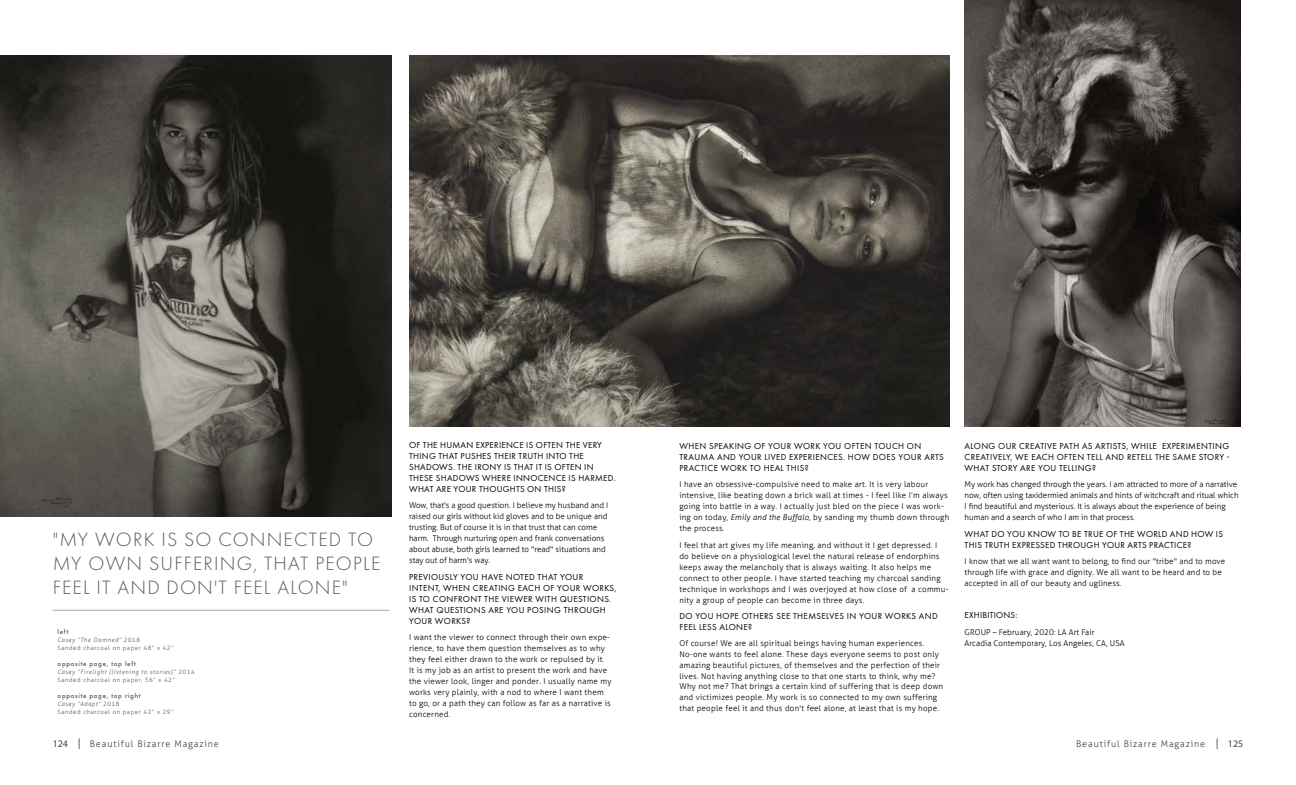
<style>
.page{position:relative;width:1296px;height:785px;background:#fff}
.page>*{position:absolute;margin:0;border:0;box-sizing:border-box;transform-origin:0 0}
.t1{font:300 20px/24px "Futura PT";letter-spacing:.06em;color:#58595b}
.t2{font:9px/11px "Futura PT";letter-spacing:.03em;color:#000}
.t3{font:300 9px "Aller";letter-spacing:.1em;color:#414042}
.t4{font:300 8px/11px "Aller";letter-spacing:.03em;color:#000}
.t5{font:300 8px/11px "Aller";color:#000}
.t6{font:300 8px/11.5px "Aller";letter-spacing:.01em;color:#000}
.t7{font:500 7px "Futura PT";letter-spacing:.1em;color:#58595b}
.t8{font:300 6px/8px "Aller";letter-spacing:.1em;color:#58595b}
.t9{font:italic 300 6px/8px "Aller";letter-spacing:.1em;color:#58595b}
.s1{font-style:italic}
.s2{font-style:normal}
.s3{font-family:"Myriad Pro";font-weight:400;font-size:10px}
.s4{font-size:11px}
</style>
<div class="page">
<img style="left:964px;top:0;width:277px;height:426px">
<img style="left:0;top:56px;width:392px;height:460px">
<img style="left:409px;top:56px;width:541px;height:370px">
<hr style="left:53px;top:610px;width:336px;height:1px;background:#a7a9ac">
<h1 class="t1" style="left:53px;top:528px;width:329px">"MY WORK IS SO CONNECTED TO<br>MY OWN SUFFERING, THAT PEOPLE<br>FEEL IT AND DON'T FEEL ALONE"</h1>
<p class="t7" style="left:58px;top:628px;width:12px">left</p>
<p class="t8" style="left:58px;top:636px;width:117px"><span class="s1">Casey “The Damned”</span> 2018<br>Sanded charcoal on paper 48” x 42”</p>
<p class="t7" style="left:58px;top:660px;width:80px">opposite page, top left</p>
<p class="t9" style="left:58px;top:668px;width:139px">Casey “Firelight (listening to stories)” <span class="s2">2014<br>Sanded charcoal on paper, 36” x 42”</span></p>
<p class="t7" style="left:58px;top:692px;width:84px">opposite page, top right</p>
<p class="t8" style="left:58px;top:700px;width:117px"><span class="s1">Casey “Adapt”</span> 2018<br>Sanded charcoal on paper 42” x 29”</p>
<p class="t2" style="left:409px;top:439px;width:208px">OF THE HUMAN EXPERIENCE IS OFTEN THE VERY THING THAT PUSHES THEIR TRUTH INTO THE SHADOWS. THE IRONY IS THAT IT IS OFTEN IN THESE SHADOWS WHERE INNOCENCE IS HARMED.<br>WHAT ARE YOUR THOUGHTS ON THIS?</p>
<p class="t5" style="left:409px;top:500px;width:201px">Wow, that's a good question. I believe my husband and I raised our girls without kid gloves and to be unique and trusting. But of course it is in that trust that can come harm. Through nurturing open and frank conversations about abuse, both girls learned to "read" situations and stay out of harm's way.</p>
<p class="t2" style="left:409px;top:571px;width:209px">PREVIOUSLY YOU HAVE NOTED THAT YOUR INTENT, WHEN CREATING EACH OF YOUR WORKS, IS TO CONFRONT THE VIEWER WITH QUESTIONS.<br>WHAT QUESTIONS ARE YOU POSING THROUGH YOUR WORKS?</p>
<p class="t4" style="left:409px;top:632px;width:204px">I want the viewer to connect through their own expe&shy;rience, to have them question themselves as to why they feel either drawn to the work or repulsed by it.<br>It is my job as an artist to present the work and have the viewer look, linger and ponder. I usually name my works very plainly, with a nod to where I want them to go, or a path they can follow as far as a narrative is concerned.</p>
<p class="t2" style="left:679px;top:440px;width:266px">WHEN SPEAKING OF YOUR WORK YOU OFTEN TOUCH ON<br>TRAUMA AND YOUR LIVED EXPERIENCES. HOW DOES YOUR ARTS<br>PRACTICE WORK TO HEAL THIS?</p>
<p class="t4" style="left:679px;top:479px;width:271px">I have an obsessive-compulsive need to make art. It is very labour intensive, like beating down a brick wall at times - I feel like I’m always going into battle in a way. I actually just bled on the piece I was work&shy;ing on today, <span class="s1">Emily and the Buffalo,</span> by sanding my thumb down through the process.</p>
<p class="t4" style="left:679px;top:539px;width:271px">I feel that art gives my life meaning, and without it I get depressed. I do believe on a physiological level the natural release of endorphins keeps away the melancholy that is always waiting. It also helps me connect to other people. I have started teaching my charcoal sanding technique in workshops and I was overjoyed at how close of a commu&shy;nity a group of people can become in three days.</p>
<p class="t2" style="left:679px;top:610px;width:260px">DO YOU HOPE OTHERS SEE THEMSELVES IN YOUR WORKS AND<br>FEEL LESS ALONE?</p>
<p class="t4" style="left:679px;top:638px;width:265px">Of course! We are all spiritual beings having human experiences.<br>No-one wants to feel alone. These days everyone seems to post only amazing beautiful pictures, of themselves and the perfection of their lives. Not having anything close to that one starts to think, why me?<br>Why not me? That brings a certain kind of suffering that is deep down and victimizes people. My work is so connected to my own suffering that people feel it and thus don't feel alone, at least that is my hope.</p>
<p class="t2" style="left:965px;top:440px;width:267px;text-align:justify">ALONG OUR CREATIVE PATH AS ARTISTS, WHILE EXPERIMENTING CREATIVELY, WE EACH OFTEN TELL AND RETELL THE SAME STORY - WHAT STORY ARE YOU TELLING?</p>
<p class="t5" style="left:965px;top:479px;width:276px">My work has changed through the years. I am attracted to more of a narrative now, often using taxidermied animals and hints of witchcraft and ritual which I find beautiful and mysterious. It is always about the experience of being human and a search of who I am in that process.</p>
<p class="t2" style="left:965px;top:528px;width:260px">WHAT DO YOU KNOW TO BE TRUE OF THE WORLD AND HOW IS<br>THIS TRUTH EXPRESSED THROUGH YOUR ARTS PRACTICE?</p>
<p class="t4" style="left:965px;top:555px;width:262px">I know that we all want want to belong, to find our "tribe" and to move through life with grace and dignity. We all want to be heard and to be accepted in all of our beauty and ugliness.</p>
<p class="t2" style="left:965px;top:609px;width:54px">EXHIBITIONS:</p>
<p class="t6" style="left:965px;top:626px;width:161px">GROUP – February, 2020: LA Art Fair<br>Arcadia Contemporary, Los Angeles, CA, USA</p>
<p class="t3" style="left:53px;top:738px;width:168px"><span class="s3">124</span> <span class="s4">|</span> Beautiful Bizarre Magazine</p>
<p class="t3" style="left:1076px;top:738px;width:169px">Beautiful Bizarre Magazine <span class="s4">|</span> <span class="s3">125</span></p>
</div>
